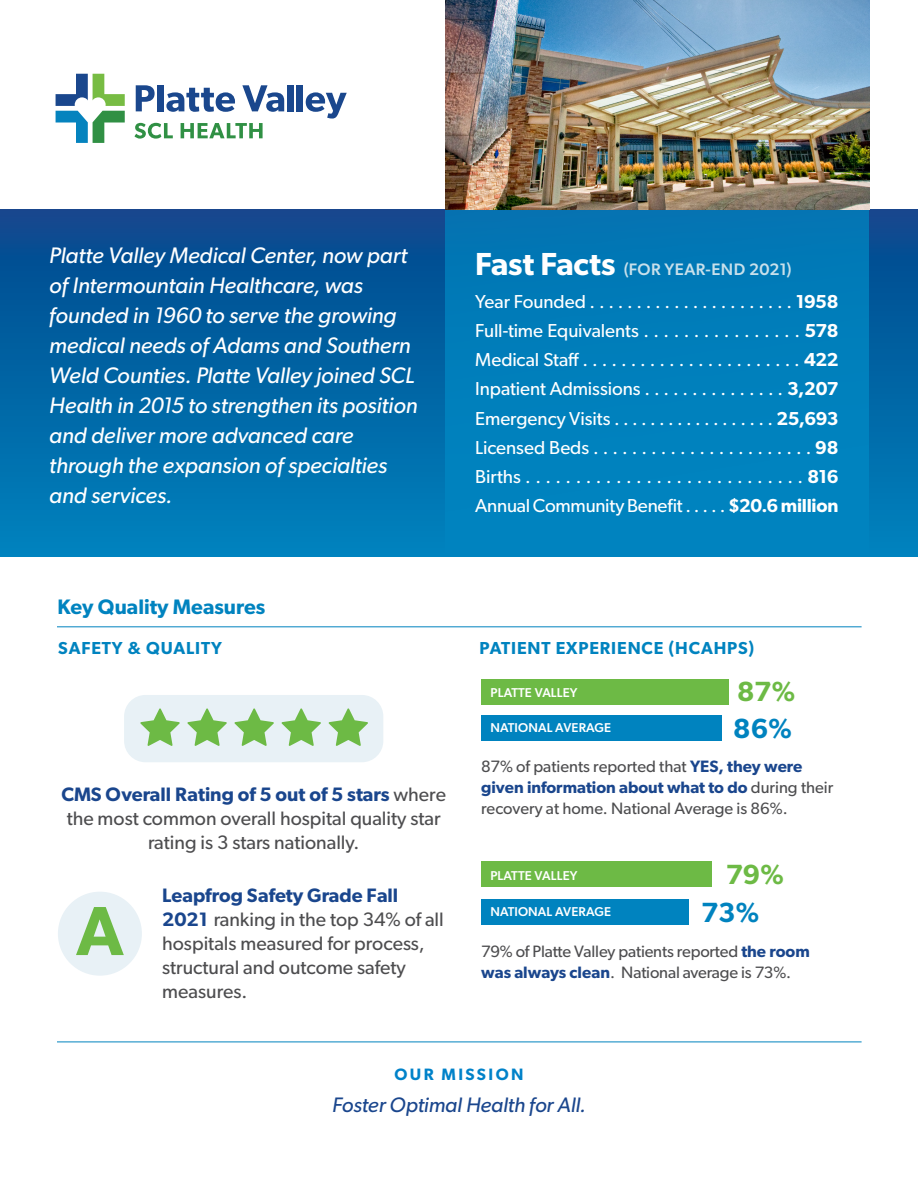
<style>
.page{position:relative;width:918px;height:1188px;background:#fff}
.page>*{position:absolute;margin:0;border:0;box-sizing:border-box;transform-origin:0 0}
.t1{font:600 27.75px "Gibson";color:#6dba45}
.t2{font:600 27.75px "Gibson";color:#0083bf}
.P1{font:italic 22.5px/30px "Gibson";letter-spacing:-.005em;color:#fff}
.P6{font:italic 21px "Gibson";letter-spacing:-.005em;color:#1a468d}
.t3{font:600 21px "Gibson";color:#0083bf}
.P3{font:19.5px/24px "Gibson";color:#4d4d4f;text-align:center}
.P2{font:18.75px "Gibson";letter-spacing:-.005em;color:#fff}
.t4{font:600 17.4px "Gibson";letter-spacing:.05em;color:#0083bf}
.t5{font:500 16.65px "Gibson";letter-spacing:.025em;color:#c8e0eb}
.P4{font:16.5px/21px "Gibson";letter-spacing:-.005em;color:#4d4d4f}
.t6{font:600 16.5px "Gibson";letter-spacing:.145em;color:#0082c9}
.P5{font:500 12.9px "Gibson";letter-spacing:.01em;color:#fff}
.s1{font-weight:600;font-size:31.95px;color:#fff}
.s2{font-weight:600}
.s3{font-weight:600;color:#1a468d}
</style>
<div class="page">
<svg style="left:0;top:209px;width:918px;height:348px;background:#0264a4"></svg>
<div style="left:446px;top:209px;width:423px;height:348px;background:#0083bf"></div>
<hr style="left:57px;top:627px;width:805px;height:1px;background:#0083bf">
<hr style="left:57px;top:1042px;width:805px;height:1px;background:#0083bf">
<div style="left:481px;top:679px;width:247px;height:26px;background:#6dba45"></div>
<div style="left:481px;top:715px;width:240px;height:26px;background:#0083bf"></div>
<div style="left:481px;top:861px;width:231px;height:26px;background:#6dba45"></div>
<div style="left:481px;top:899px;width:208px;height:25px;background:#0083bf"></div>
<img style="left:446px;top:0;width:423px;height:209px">
<div style="left:124px;top:695px;width:259px;height:67px;background:#e8f1f6;border-radius:21px"></div>
<svg style="left:140px;top:708px;width:40px;height:38px"></svg>
<svg style="left:187px;top:708px;width:40px;height:38px"></svg>
<svg style="left:281px;top:708px;width:40px;height:38px"></svg>
<svg style="left:234px;top:708px;width:40px;height:38px"></svg>
<svg style="left:328px;top:708px;width:40px;height:38px"></svg>
<div style="left:58px;top:892px;width:84px;height:84px;background:#e8f1f6;border-radius:50%"></div>
<svg style="left:76px;top:907px;width:48px;height:48px"></svg>
<svg style="left:56px;top:74px;width:69px;height:69px"></svg>
<svg style="left:136px;top:85px;width:19px;height:26px"></svg>
<div style="left:158px;top:85px;width:6px;height:26px;background:#1a478d"></div>
<svg style="left:166px;top:88px;width:69px;height:24px"></svg>
<svg style="left:242px;top:85px;width:42px;height:27px"></svg>
<div style="left:287px;top:85px;width:6px;height:26px;background:#1a478d"></div>
<div style="left:297px;top:85px;width:6px;height:26px;background:#1a478d"></div>
<svg style="left:306px;top:92px;width:41px;height:27px"></svg>
<svg style="left:134px;top:123px;width:39px;height:16px"></svg>
<svg style="left:181px;top:123px;width:82px;height:15px"></svg>
<p class="P1" style="left:49px;top:240px;width:370px">Platte Valley Medical Center, now part of Intermountain Healthcare, was founded in 1960 to serve the growing medical needs of Adams and Southern Weld Counties. Platte Valley joined SCL Health in 2015 to strengthen its position and deliver more advanced care through the expansion of specialties and services.</p>
<h1 class="t5" style="left:475px;top:259px;width:318px"><span class="s1">Fast Facts</span> (FOR YEAR-END 2021)</h1>
<p class="P2" style="left:475px;top:290px;width:365px">Year Founded . . . . . . . . . . . . . . . . . . . . . . <span class="s2">1958</span></p>
<p class="P2" style="left:475px;top:319px;width:365px">Full-time Equivalents . . . . . . . . . . . . . . . . <span class="s2">578</span></p>
<p class="P2" style="left:475px;top:348px;width:365px">Medical Staff . . . . . . . . . . . . . . . . . . . . . . . <span class="s2">422</span></p>
<p class="P2" style="left:475px;top:378px;width:365px">Inpatient Admissions . . . . . . . . . . . . . . . <span class="s2">3,207</span></p>
<p class="P2" style="left:475px;top:407px;width:365px">Emergency Visits . . . . . . . . . . . . . . . . . . <span class="s2">25,693</span></p>
<p class="P2" style="left:475px;top:436px;width:365px">Licensed Beds . . . . . . . . . . . . . . . . . . . . . . . <span class="s2">98</span></p>
<p class="P2" style="left:475px;top:465px;width:365px">Births . . . . . . . . . . . . . . . . . . . . . . . . . . . . <span class="s2">816</span></p>
<p class="P2" style="left:475px;top:495px;width:365px">Annual Community Benefit . . . . . <span class="s2">$20.6 million</span></p>
<h2 class="t3" style="left:57px;top:594px;width:209px">Key Quality Measures</h2>
<h3 class="t4" style="left:58px;top:638px;width:165px">SAFETY &amp; QUALITY</h3>
<p class="P3" style="left:61px;top:782px;width:386px"><span class="s3">CMS Overall Rating of 5 out of 5 stars</span> where the most common overall hospital quality star rating is 3 stars nationally.</p>
<p class="P3" style="left:162px;top:883px;width:283px;text-align:left"><span class="s3">Leapfrog Safety Grade Fall<br>2021</span> ranking in the top 34% of all hospitals measured for process, structural and outcome safety measures.</p>
<h3 class="t4" style="left:479px;top:638px;width:277px">PATIENT EXPERIENCE (HCAHPS)</h3>
<p class="P5" style="left:490px;top:685px;width:89px">PLATTE VALLEY</p>
<p class="P5" style="left:490px;top:720px;width:122px">NATIONAL AVERAGE</p>
<h2 class="t1" style="left:737px;top:675px;width:60px">87%</h2>
<h2 class="t2" style="left:733px;top:712px;width:60px">86%</h2>
<p class="P4" style="left:481px;top:756px;width:354px">87% of patients reported that <span class="s3">YES, they were given information about what to do</span> during their recovery at home. National Average is 86%.</p>
<p class="P5" style="left:490px;top:868px;width:89px">PLATTE VALLEY</p>
<p class="P5" style="left:490px;top:904px;width:122px">NATIONAL AVERAGE</p>
<h2 class="t1" style="left:726px;top:857px;width:60px">79%</h2>
<h2 class="t2" style="left:701px;top:896px;width:60px">73%</h2>
<p class="P4" style="left:481px;top:941px;width:330px">79% of Platte Valley patients reported <span class="s3">the room was always clean</span>. National average is 73%.</p>
<h4 class="t6" style="left:395px;top:1064px;width:130px">OUR MISSION</h4>
<p class="P6" style="left:332px;top:1092px;width:255px">Foster Optimal Health for All.</p>
</div>
